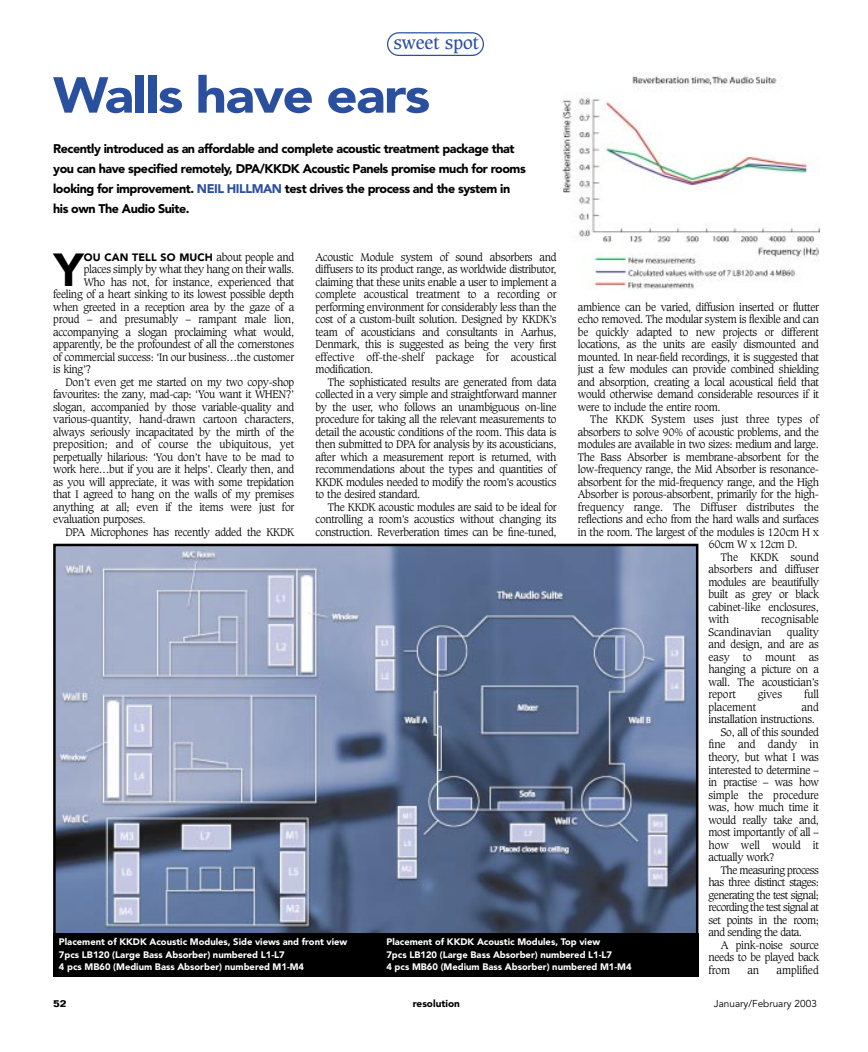
<style>
.page{position:relative;width:868px;height:1052px;background:#fff}
.page>*{position:absolute;margin:0;border:0;box-sizing:border-box;transform-origin:0 0}
.t1{font:900 50px "Avenir";letter-spacing:-.03em;color:#2b4f9f;scale:1.1 1}
.t2{font:900 45.88px "Avenir";color:#000}
.t3{font:17.5px "Caxton";color:#2b4f9f}
.t4{font:900 12.5px/20px "Avenir";letter-spacing:-.035em;color:#000}
.t5{font:300 10.62px/12.5px "Caxton";letter-spacing:-.025em;color:#000;text-align:justify}
.t6{font:300 10.62px/12.5px "Caxton";color:#000}
.t7{font:900 10.62px "Avenir";letter-spacing:.005em;color:#000}
.t8{font:300 10.62px "Caxton";letter-spacing:-.005em;color:#000}
.t9{font:10px "Avenir";color:#000}
.t10{font:900 10px "Avenir";color:#000}
.t11{font:700 10px "Folio";color:#000}
.t12{font:900 9.38px/12.5px "Avenir";color:#fff}
.s1{color:#2b4f9f}
.s2{font-family:"Caxton";font-weight:300}
</style>
<div class="page">
<svg style="left:387px;top:32px;width:97px;height:24px"></svg>
<img style="left:56px;top:546px;width:639px;height:386px">
<div style="left:53px;top:932px;width:645px;height:44px;background:#000"></div>
<img style="left:562px;top:75px;width:257px;height:214px">
<h3 class="t3" style="left:393px;top:35px;width:87px">sweet spot</h3>
<h1 class="t1" style="left:53px;top:75px;width:344px">Walls have ears</h1>
<p class="t4" style="left:53px;top:139px;width:474px">Recently introduced as an affordable and complete acoustic treatment package that you can have specified remotely, DPA/KKDK Acoustic Panels promise much for rooms looking for improvement. <span class="s1">NEIL HILLMAN</span> test drives the process and the system in his own The Audio Suite.</p>
<p class="t5" style="left:315px;top:251px;width:242px">Acoustic Module system of sound absorbers and diffusers to its product range, as worldwide distributor, claiming that these units enable a user to implement a complete acoustical treatment to a recording or performing environment for considerably less than the cost of a custom-built solution. Designed by KKDK’s team of acousticians and consultants in Aarhus, Denmark, this is suggested as being the very first effective off-the-shelf package for acoustical modification.</p>
<p class="t5" style="left:315px;top:376px;width:242px;text-indent:12px">The sophisticated results are generated from data collected in a very simple and straightforward manner by the user, who follows an unambiguous on-line procedure for taking all the relevant measurements to detail the acoustic conditions of the room. This data is then submitted to DPA for analysis by its acousticians, after which a measurement report is returned, with recommendations about the types and quantities of KKDK modules needed to modify the room’s acoustics to the desired standard.</p>
<p class="t5" style="left:315px;top:501px;width:242px;text-indent:12px">The KKDK acoustic modules are said to be ideal for controlling a room’s acoustics without changing its construction. Reverberation times can be fine-tuned,</p>
<h2 class="t2" style="left:54px;top:251px;width:31px">Y</h2>
<p class="t7" style="left:84px;top:252px;width:212px">OU CAN TELL SO MUCH <span class="s2">about people and</span></p>
<p class="t5" style="left:84px;top:264px;width:212px">places simply by what they hang on their walls.</p>
<p class="t5" style="left:84px;top:276px;width:212px">Who has not, for instance, experienced that</p>
<p class="t5" style="left:53px;top:289px;width:242px">feeling of a heart sinking to its lowest possible depth</p>
<p class="t5" style="left:53px;top:301px;width:242px">when greeted in a reception area by the gaze of a</p>
<p class="t5" style="left:53px;top:314px;width:242px">proud – and presumably – rampant male lion,</p>
<p class="t5" style="left:53px;top:326px;width:242px">accompanying a slogan proclaiming what would,</p>
<p class="t5" style="left:53px;top:339px;width:242px">apparently, be the profoundest of all the cornerstones</p>
<p class="t5" style="left:53px;top:351px;width:242px">of commercial success: ‘In our business…the customer</p>
<p class="t5" style="left:53px;top:364px;width:40px">is king’?</p>
<p class="t5" style="left:66px;top:376px;width:230px">Don’t even get me started on my two copy-shop</p>
<p class="t5" style="left:53px;top:389px;width:242px">favourites: the zany, mad-cap: ‘You want it WHEN?’</p>
<p class="t5" style="left:53px;top:401px;width:242px">slogan, accompanied by those variable-quality and</p>
<p class="t5" style="left:53px;top:414px;width:242px">various-quantity, hand-drawn cartoon characters,</p>
<p class="t5" style="left:53px;top:426px;width:242px">always seriously incapacitated by the mirth of the</p>
<p class="t6" style="left:53px;top:439px;width:242px">preposition; and of course the ubiquitous, yet</p>
<p class="t5" style="left:53px;top:451px;width:242px">perpetually hilarious: ‘You don’t have to be mad to</p>
<p class="t5" style="left:53px;top:464px;width:242px">work here…but if you are it helps’. Clearly then, and</p>
<p class="t5" style="left:53px;top:476px;width:242px">as you will appreciate, it was with some trepidation</p>
<p class="t5" style="left:53px;top:489px;width:242px">that I agreed to hang on the walls of my premises</p>
<p class="t5" style="left:53px;top:501px;width:242px">anything at all; even if the items were just for</p>
<p class="t5" style="left:53px;top:514px;width:94px">evaluation purposes.</p>
<p class="t5" style="left:66px;top:526px;width:230px">DPA Microphones has recently added the KKDK</p>
<p class="t5" style="left:578px;top:301px;width:242px">ambience can be varied, diffusion inserted or flutter echo removed. The modular system is flexible and can be quickly adapted to new projects or different locations, as the units are easily dismounted and mounted. In near-field recordings, it is suggested that just a few modules can provide combined shielding and absorption, creating a local acoustical field that would otherwise demand considerable resources if it were to include the entire room.</p>
<p class="t6" style="left:590px;top:414px;width:230px">The KKDK System uses just three types of</p>
<p class="t5" style="left:578px;top:426px;width:242px">absorbers to solve 90% of acoustic problems, and the</p>
<p class="t5" style="left:578px;top:439px;width:242px">modules are available in two sizes: medium and large.</p>
<p class="t5" style="left:578px;top:451px;width:242px">The Bass Absorber is membrane-absorbent for the</p>
<p class="t5" style="left:578px;top:464px;width:242px">low-frequency range, the Mid Absorber is resonance-</p>
<p class="t5" style="left:578px;top:476px;width:242px">absorbent for the mid-frequency range, and the High</p>
<p class="t5" style="left:578px;top:489px;width:242px">Absorber is porous-absorbent, primarily for the high-</p>
<p class="t6" style="left:578px;top:501px;width:242px">frequency range. The Diffuser distributes the</p>
<p class="t5" style="left:578px;top:514px;width:242px">reflections and echo from the hard walls and surfaces</p>
<p class="t5" style="left:578px;top:526px;width:242px">in the room. The largest of the modules is 120cm H x</p>
<p class="t5" style="left:708px;top:539px;width:91px">60cm W x 12cm D.</p>
<p class="t6" style="left:720px;top:551px;width:100px">The KKDK sound</p>
<p class="t5" style="left:708px;top:564px;width:112px">absorbers and diffuser</p>
<p class="t5" style="left:708px;top:576px;width:112px">modules are beautifully</p>
<p class="t5" style="left:708px;top:589px;width:112px">built as grey or black</p>
<p class="t5" style="left:708px;top:601px;width:112px">cabinet-like enclosures,</p>
<p class="t5" style="left:708px;top:614px;width:22px">with</p>
<p class="t6" style="left:708px;top:614px;width:112px;text-indent:53px">recognisable<br>Scandinavian</p>
<p class="t5" style="left:708px;top:626px;width:112px;text-indent:78px">quality and design, and are as easy to mount as hanging a picture on a wall. The acoustician’s report</p>
<p class="t5" style="left:757px;top:689px;width:26px">gives</p>
<p class="t5" style="left:804px;top:689px;width:16px">full</p>
<p class="t6" style="left:708px;top:701px;width:49px">placement</p>
<p class="t5" style="left:801px;top:701px;width:19px">and</p>
<p class="t5" style="left:708px;top:714px;width:108px">installation instructions.</p>
<p class="t5" style="left:720px;top:726px;width:100px">So, all of this sounded</p>
<p class="t6" style="left:708px;top:739px;width:112px">fine and dandy in</p>
<p class="t5" style="left:708px;top:751px;width:112px">theory, but what I was</p>
<p class="t5" style="left:708px;top:764px;width:112px">interested to determine –</p>
<p class="t5" style="left:708px;top:776px;width:112px">in practise – was how</p>
<p class="t6" style="left:708px;top:789px;width:112px">simple the procedure</p>
<p class="t5" style="left:708px;top:801px;width:112px">was, how much time it</p>
<p class="t5" style="left:708px;top:814px;width:112px">would really take and,</p>
<p class="t5" style="left:708px;top:826px;width:112px">most importantly of all –</p>
<p class="t6" style="left:708px;top:839px;width:112px">how well would it</p>
<p class="t5" style="left:708px;top:851px;width:68px">actually work?</p>
<p class="t5" style="left:720px;top:864px;width:100px">The measuring process</p>
<p class="t5" style="left:708px;top:876px;width:112px">has three distinct stages:</p>
<p class="t5" style="left:708px;top:889px;width:112px">generating the test signal;</p>
<p class="t5" style="left:708px;top:901px;width:112px">recording the test signal at</p>
<p class="t5" style="left:708px;top:914px;width:112px">set points in the room;</p>
<p class="t5" style="left:708px;top:926px;width:95px">and sending the data.</p>
<p class="t5" style="left:720px;top:939px;width:100px">A pink-noise source</p>
<p class="t5" style="left:708px;top:951px;width:112px">needs to be played back</p>
<p class="t5" style="left:708px;top:964px;width:23px">from</p>
<p class="t5" style="left:747px;top:964px;width:13px">an</p>
<p class="t8" style="left:776px;top:964px;width:44px">amplified</p>
<p class="t12" style="left:59px;top:936px;width:290px">Placement of KKDK Acoustic Modules, Side views and front view<br>7pcs LB120 (Large Bass Absorber) numbered L1-L7<br>4 pcs MB60 (Medium Bass Absorber) numbered M1-M4</p>
<p class="t12" style="left:386px;top:936px;width:247px">Placement of KKDK Acoustic Modules, Top view<br>7pcs LB120 (Large Bass Absorber) numbered L1-L7<br>4 pcs MB60 (Medium Bass Absorber) numbered M1-M4</p>
<p class="t11" style="left:53px;top:999px;width:15px">52</p>
<p class="t10" style="left:412px;top:999px;width:49px">resolution</p>
<p class="t9" style="left:714px;top:999px;width:104px">January/February 2003</p>
</div>
